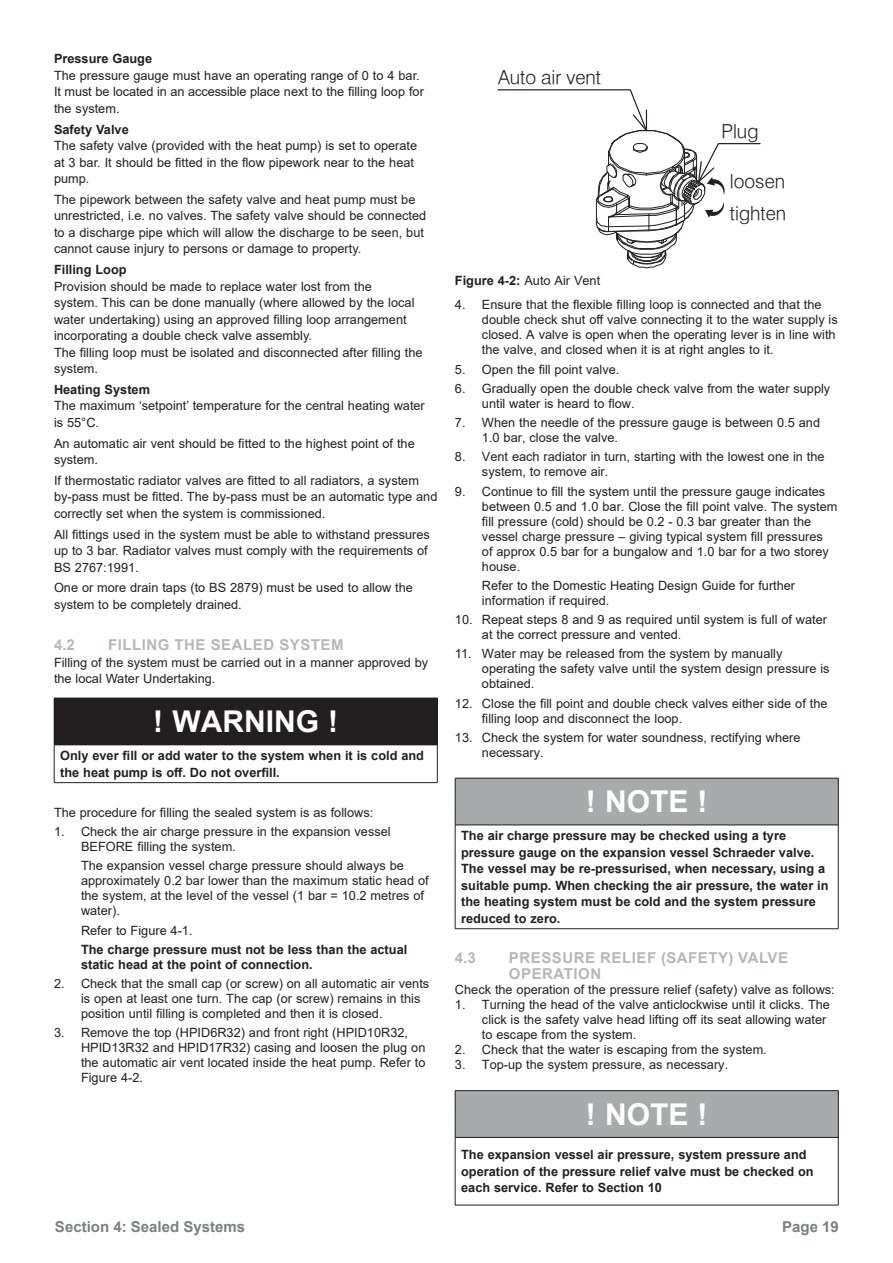
<style>
.page{position:relative;width:893px;height:1263px;background:#fff}
.page>*{position:absolute;margin:0;border:0;box-sizing:border-box;transform-origin:0 0}
.Special_text_format{font:700 30px "Arial";color:#fff}
.t1{font:300 19.35px/31.2px "Halvett";color:#231f20}
.t2{font:700 15px/16.5px "Arial";letter-spacing:.035em;color:#b4b8b7}
.Purple_heading{font:700 15px "Arial";color:#7b8080}
.t3{font:12.75px/15px "Arial";color:#231f20}
.t4{font:700 12.75px/16.5px "Arial";color:#231f20}
.s1{font-weight:700}
</style>
<div class="page">
<div style="left:54px;top:698px;width:383px;height:47px;background:#231f20"></div>
<hr style="left:437px;top:698px;width:1px;height:47px;background:#231f20">
<hr style="left:54px;top:745px;width:383px;height:1px;background:#231f20">
<hr style="left:54px;top:745px;width:1px;height:37px;background:#231f20">
<hr style="left:437px;top:745px;width:1px;height:37px;background:#231f20">
<hr style="left:54px;top:782px;width:383px;height:1px;background:#231f20">
<svg style="left:497px;top:89px;width:264px;height:180px"></svg>
<div style="left:455px;top:778px;width:383px;height:47px;background:#a8abac"></div>
<hr style="left:455px;top:778px;width:383px;height:1px;background:#231f20">
<hr style="left:455px;top:778px;width:1px;height:47px;background:#231f20">
<hr style="left:838px;top:778px;width:1px;height:47px;background:#231f20">
<hr style="left:455px;top:825px;width:383px;height:1px;background:#231f20">
<hr style="left:455px;top:825px;width:1px;height:103px;background:#231f20">
<hr style="left:838px;top:825px;width:1px;height:103px;background:#231f20">
<hr style="left:455px;top:928px;width:383px;height:1px;background:#231f20">
<div style="left:455px;top:1090px;width:383px;height:47px;background:#a8abac"></div>
<hr style="left:455px;top:1090px;width:383px;height:1px;background:#231f20">
<hr style="left:455px;top:1091px;width:1px;height:46px;background:#231f20">
<hr style="left:838px;top:1091px;width:1px;height:46px;background:#231f20">
<hr style="left:455px;top:1137px;width:383px;height:1px;background:#231f20">
<hr style="left:455px;top:1137px;width:1px;height:68px;background:#231f20">
<hr style="left:838px;top:1137px;width:1px;height:68px;background:#231f20">
<hr style="left:455px;top:1205px;width:383px;height:1px;background:#231f20">
<p class="t4" style="left:54px;top:51px;width:100px">Pressure Gauge</p>
<p class="t3" style="left:54px;top:68px;width:367px">The pressure gauge must have an operating range of 0 to 4 bar.</p>
<p class="t3" style="left:54px;top:83px;width:371px;line-height:16.5px">It must be located in an accessible place next to the filling loop for the system.</p>
<p class="t4" style="left:54px;top:121px;width:76px">Safety Valve</p>
<p class="t3" style="left:54px;top:137px;width:365px;line-height:16.5px">The safety valve (provided with the heat pump) is set to operate at 3 bar. It should be fitted in the flow pipework near to the heat pump.</p>
<p class="t3" style="left:54px;top:191px;width:374px;line-height:16.5px">The pipework between the safety valve and heat pump must be unrestricted, i.e. no valves. The safety valve should be connected to a discharge pipe which will allow the discharge to be seen, but cannot cause injury to persons or damage to property.</p>
<p class="t4" style="left:54px;top:261px;width:74px">Filling Loop</p>
<p class="t3" style="left:54px;top:278px;width:362px;line-height:16.5px">Provision should be made to replace water lost from the system. This can be done manually (where allowed by the local water undertaking) using an approved filling loop arrangement incorporating a double check valve assembly.</p>
<p class="t3" style="left:54px;top:344px;width:370px;line-height:16.5px">The filling loop must be isolated and disconnected after filling the system.</p>
<p class="t4" style="left:54px;top:381px;width:98px">Heating System</p>
<p class="t3" style="left:54px;top:397px;width:372px;line-height:16.5px">The maximum ‘setpoint’ temperature for the central heating water is 55°C.</p>
<p class="t3" style="left:54px;top:435px;width:362px;line-height:16.5px">An automatic air vent should be fitted to the highest point of the system.</p>
<p class="t3" style="left:54px;top:472px;width:385px;line-height:16.5px">If thermostatic radiator valves are fitted to all radiators, a system by-pass must be fitted. The by-pass must be an automatic type and correctly set when the system is commissioned.</p>
<p class="t3" style="left:54px;top:526px;width:377px;line-height:16.5px">All fittings used in the system must be able to withstand pressures up to 3 bar. Radiator valves must comply with the requirements of<br>BS 2767:1991.</p>
<p class="t3" style="left:54px;top:579px;width:360px;line-height:16.5px">One or more drain taps (to BS 2879) must be used to allow the system to be completely drained.</p>
<p class="t2" style="left:54px;top:637px;width:22px">4.2</p>
<p class="t2" style="left:108px;top:637px;width:237px">FILLING THE SEALED SYSTEM</p>
<p class="t3" style="left:54px;top:654px;width:376px;line-height:16.5px">Filling of the system must be carried out in a manner approved by the local Water Undertaking.</p>
<p class="Special_text_format" style="left:153px;top:701px;width:186px">! WARNING !</p>
<p class="t4" style="left:60px;top:747px;width:365px">Only ever fill or add water to the system when it is cold and the heat pump is off. Do not overfill.</p>
<p class="t3" style="left:54px;top:805px;width:321px">The procedure for filling the sealed system is as follows:</p>
<p class="t3" style="left:81px;top:824px;width:311px;text-indent:-27px">1. Check the air charge pressure in the expansion vessel<br>BEFORE filling the system.</p>
<p class="t3" style="left:81px;top:858px;width:349px">The expansion vessel charge pressure should always be approximately 0.2 bar lower than the maximum static head of the system, at the level of the vessel (1 bar = 10.2 metres of water).</p>
<p class="t3" style="left:81px;top:922px;width:113px">Refer to Figure 4-1.</p>
<p class="t4" style="left:81px;top:942px;width:328px;line-height:15px">The charge pressure must not be less than the actual static head at the point of connection.</p>
<p class="t3" style="left:81px;top:976px;width:350px;text-indent:-27px">2. Check that the small cap (or screw) on all automatic air vents is open at least one turn. The cap (or screw) remains in this position until filling is completed and then it is closed.</p>
<p class="t3" style="left:81px;top:1025px;width:346px;text-indent:-27px">3. Remove the top (HPID6R32) and front right (HPID10R32, HPID13R32 and HPID17R32) casing and loosen the plug on the automatic air vent located inside the heat pump. Refer to Figure 4-2.</p>
<p class="Purple_heading" style="left:55px;top:1216px;width:192px">Section 4: Sealed Systems</p>
<p class="t1" style="left:498px;top:62px;width:105px">Auto air vent</p>
<p class="t1" style="left:721px;top:116px;width:39px">Plug</p>
<p class="t1" style="left:730px;top:166px;width:58px">loosen tighten</p>
<p class="t3" style="left:455px;top:273px;width:147px"><span class="s1">Figure 4-2:</span> Auto Air Vent</p>
<p class="t3" style="left:482px;top:297px;width:357px;text-indent:-27px">4. Ensure that the flexible filling loop is connected and that the double check shut off valve connecting it to the water supply is closed. A valve is open when the operating lever is in line with the valve, and closed when it is at right angles to it.</p>
<p class="t3" style="left:455px;top:362px;width:166px">5. Open the fill point valve.</p>
<p class="t3" style="left:482px;top:381px;width:350px;text-indent:-27px">6. Gradually open the double check valve from the water supply until water is heard to flow.</p>
<p class="t3" style="left:482px;top:415px;width:340px;text-indent:-27px">7. When the needle of the pressure gauge is between 0.5 and<br>1.0 bar, close the valve.</p>
<p class="t3" style="left:482px;top:449px;width:344px;text-indent:-27px">8. Vent each radiator in turn, starting with the lowest one in the system, to remove air.</p>
<p class="t3" style="left:482px;top:484px;width:357px;text-indent:-27px">9. Continue to fill the system until the pressure gauge indicates between 0.5 and 1.0 bar. Close the fill point valve. The system fill pressure (cold) should be 0.2 - 0.3 bar greater than the vessel charge pressure – giving typical system fill pressures<br>of approx 0.5 bar for a bungalow and 1.0 bar for a two storey house.</p>
<p class="t3" style="left:482px;top:578px;width:315px">Refer to the Domestic Heating Design Guide for further information if required.</p>
<p class="t3" style="left:482px;top:612px;width:347px;text-indent:-27px">10. Repeat steps 8 and 9 as required until system is full of water at the correct pressure and vented.</p>
<p class="t3" style="left:482px;top:646px;width:349px;text-indent:-27px">11. Water may be released from the system by manually operating the safety valve until the system design pressure is obtained.</p>
<p class="t3" style="left:482px;top:696px;width:347px;text-indent:-27px">12. Close the fill point and double check valves either side of the filling loop and disconnect the loop.</p>
<p class="t3" style="left:482px;top:730px;width:320px;text-indent:-27px">13. Check the system for water soundness, rectifying where necessary.</p>
<p class="Special_text_format" style="left:586px;top:781px;width:123px">! NOTE !</p>
<p class="t4" style="left:461px;top:828px;width:369px">The air charge pressure may be checked using a tyre pressure gauge on the expansion vessel Schraeder valve.<br>The vessel may be re-pressurised, when necessary, using a suitable pump. When checking the air pressure, the water in the heating system must be cold and the system pressure reduced to zero.</p>
<p class="t2" style="left:455px;top:949px;width:22px">4.3</p>
<p class="t2" style="left:509px;top:949px;width:281px">PRESSURE RELIEF (SAFETY) VALVE<br>OPERATION</p>
<p class="t3" style="left:455px;top:982px;width:381px">Check the operation of the pressure relief (safety) valve as follows:</p>
<p class="t3" style="left:482px;top:997px;width:349px;text-indent:-27px">1. Turning the head of the valve anticlockwise until it clicks. The click is the safety valve head lifting off its seat allowing water to escape from the system.</p>
<p class="t3" style="left:455px;top:1042px;width:313px">2. Check that the water is escaping from the system.</p>
<p class="t3" style="left:455px;top:1057px;width:275px">3. Top-up the system pressure, as necessary.</p>
<p class="Special_text_format" style="left:586px;top:1093px;width:123px">! NOTE !</p>
<p class="t4" style="left:461px;top:1147px;width:354px">The expansion vessel air pressure, system pressure and operation of the pressure relief valve must be checked on each service. Refer to Section 10</p>
<p class="Purple_heading" style="left:782px;top:1216px;width:58px">Page 19</p>
</div>
